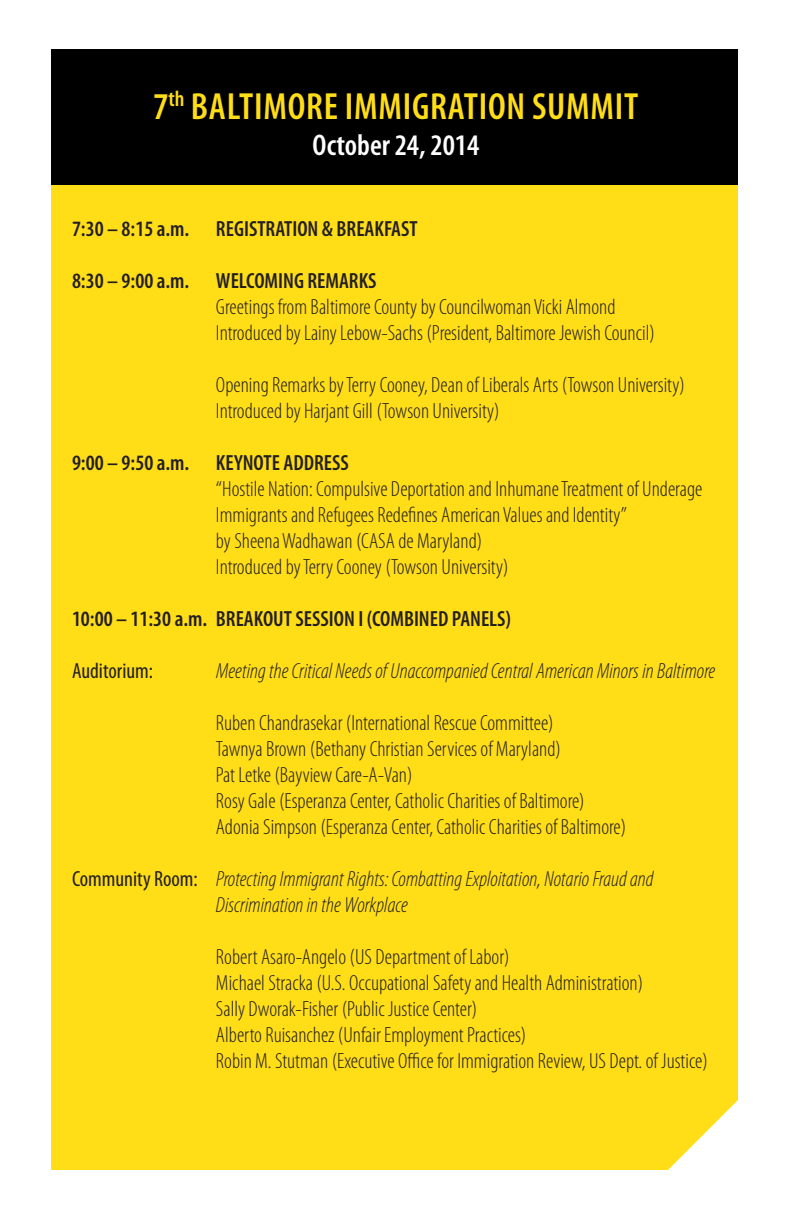
<style>
.page{position:relative;width:792px;height:1224px;background:#fff}
.page>*{position:absolute;margin:0;border:0;box-sizing:border-box;transform-origin:0 0}
.t1{font:600 condensed 38px "Myriad Pro";letter-spacing:.02em;color:#ffdd17}
.t2{font:600 condensed 30px "Myriad Pro";color:#fff}
.t3{font:300 condensed 22px/26px "Myriad Pro";color:#231f20}
.t4{font:italic 300 condensed 22px/26px "Myriad Pro";color:#231f20}
.t5{font:600 condensed 22px "Myriad Pro";color:#231f20}
.t6{font:condensed 22px "Myriad Pro";color:#231f20}
.s1{font-weight:400;font-style:normal}
</style>
<div class="page">
<div style="left:51px;top:49px;width:687px;height:1120px;background:#ffdd17"></div>
<div style="left:51px;top:49px;width:687px;height:135px;background:#000"></div>
<svg style="left:667px;top:1100px;width:71px;height:70px"></svg>
<p class="t1" style="left:153px;top:85px;width:487px">7<sup>th</sup> BALTIMORE IMMIGRATION SUMMIT</p>
<p class="t2" style="left:313px;top:128px;width:168px">October 24, 2014</p>
<p class="t5" style="left:72px;top:216px;width:347px">7:30 – 8:15 a.m. REGISTRATION &amp; BREAKFAST</p>
<p class="t5" style="left:72px;top:268px;width:306px">8:30 – 9:00 a.m. WELCOMING REMARKS</p>
<p class="t3" style="left:216px;top:294px;width:401px">Greetings from Baltimore County by Councilwoman Vicki Almond</p>
<p class="t3" style="left:216px;top:320px;width:440px">Introduced by Lainy Lebow-Sachs (President, Baltimore Jewish Council)</p>
<p class="t3" style="left:216px;top:372px;width:470px">Opening Remarks by Terry Cooney, Dean of Liberals Arts (Towson University)</p>
<p class="t3" style="left:216px;top:398px;width:285px">Introduced by Harjant Gill (Towson University)</p>
<p class="t5" style="left:72px;top:450px;width:278px">9:00 – 9:50 a.m. KEYNOTE ADDRESS</p>
<p class="t3" style="left:216px;top:476px;width:488px">“Hostile Nation: Compulsive Deportation and Inhumane Treatment of Underage<br>Immigrants and Refugees Redefines American Values and Identity”</p>
<p class="t3" style="left:216px;top:528px;width:268px">by Sheena Wadhawan (CASA de Maryland)</p>
<p class="t3" style="left:216px;top:554px;width:294px">Introduced by Terry Cooney (Towson University)</p>
<p class="t5" style="left:72px;top:606px;width:441px">10:00 – 11:30 a.m. BREAKOUT SESSION I (COMBINED PANELS)</p>
<p class="t6" style="left:72px;top:659px;width:83px">Auditorium:</p>
<p class="t4" style="left:216px;top:658px;width:501px">Meeting the Critical Needs of Unaccompanied Central American Minors in Baltimore</p>
<p class="t3" style="left:216px;top:710px;width:339px">Ruben Chandrasekar (International Rescue Committee)</p>
<p class="t3" style="left:216px;top:736px;width:347px">Tawnya Brown (Bethany Christian Services of Maryland)</p>
<p class="t3" style="left:216px;top:762px;width:198px">Pat Letke (Bayview Care-A-Van)</p>
<p class="t3" style="left:216px;top:788px;width:370px">Rosy Gale (Esperanza Center, Catholic Charities of Baltimore)</p>
<p class="t3" style="left:216px;top:814px;width:412px">Adonia Simpson (Esperanza Center, Catholic Charities of Baltimore)</p>
<p class="t4" style="left:216px;top:866px;width:439px;text-indent:-144px"><span class="s1">Community Room:</span> Protecting Immigrant Rights: Combatting Exploitation, Notario Fraud and<br>Discrimination in the Workplace</p>
<p class="t3" style="left:216px;top:944px;width:295px">Robert Asaro-Angelo (US Department of Labor)</p>
<p class="t3" style="left:216px;top:970px;width:429px">Michael Stracka (U.S. Occupational Safety and Health Administration)</p>
<p class="t3" style="left:216px;top:996px;width:263px">Sally Dworak-Fisher (Public Justice Center)</p>
<p class="t3" style="left:216px;top:1022px;width:312px">Alberto Ruisanchez (Unfair Employment Practices)</p>
<p class="t3" style="left:216px;top:1048px;width:493px">Robin M. Stutman (Executive Office for Immigration Review, US Dept. of Justice)</p>
</div>
